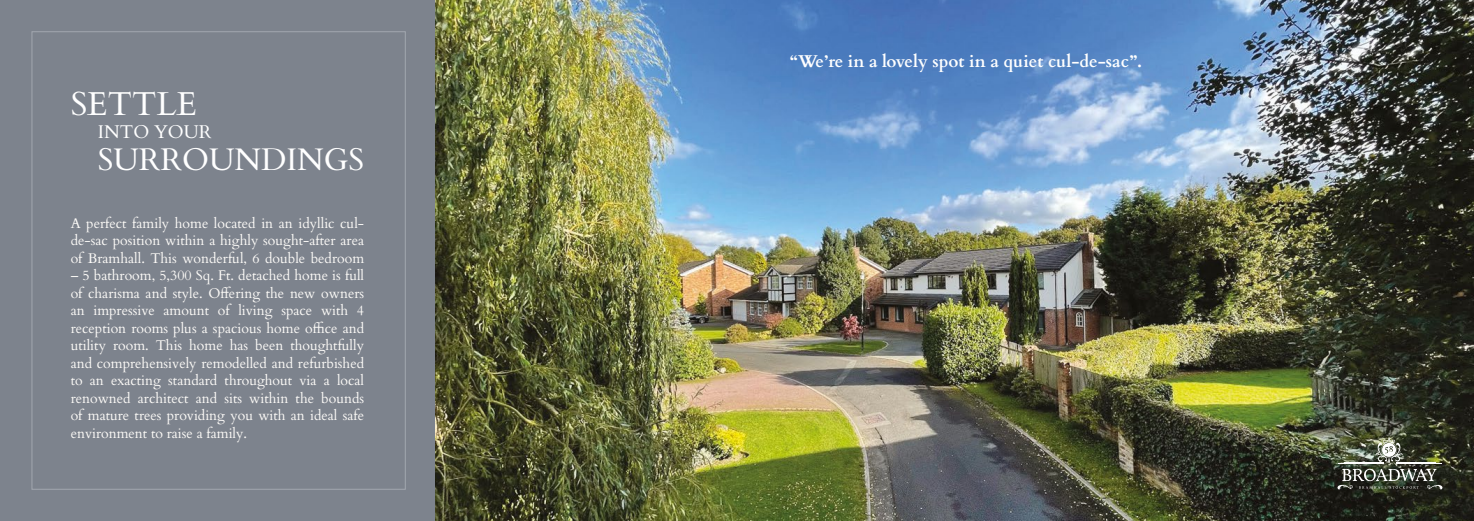
<style>
.page{position:relative;width:1474px;height:521px;background:#fff}
.page>*{position:absolute;margin:0;border:0;box-sizing:border-box;transform-origin:0 0}
.t1{font:33.16px "Cardo";color:#fff}
.t2{font:31.15px "Cardo";color:#fff}
.t3{font:18.46px "Cardo";color:#fff}
.t4{font:700 17.15px "Cardo";color:#fff}
.t5{font:14px/17.5px "Cardo";color:#fdfbf8;text-align:justify}
</style>
<div class="page">
<div style="left:0;top:0;width:1473px;height:521px;background:#7d838d"></div>
<img style="left:435px;top:0;width:1038px;height:521px">
<svg style="left:1374px;top:437px;width:28px;height:26px"></svg>
<hr style="left:1343px;top:462px;width:40px;height:1px;background:#fff">
<hr style="left:1338px;top:463px;width:45px;height:1px;background:#fff">
<hr style="left:1396px;top:462px;width:40px;height:1px;background:#fff">
<hr style="left:1396px;top:463px;width:45px;height:1px;background:#fff">
<svg style="left:1336px;top:469px;width:107px;height:22px;background:#4f534a"></svg>
<h1 class="t1" style="left:71px;top:77px;width:128px">SETTLE</h1>
<h2 class="t2" style="left:98px;top:134px;width:268px">SURROUNDINGS</h2>
<h3 class="t3" style="left:98px;top:117px;width:115px">INTO YOUR</h3>
<p class="t5" style="left:71px;top:213px;width:295px">A perfect family home located in an idyllic cul&shy;de-sac position within a highly sought-after area of Bramhall. This wonderful, 6 double bedroom</p>
<p class="t5" style="left:71px;top:266px;width:295px">– 5 bathroom, 5,300 Sq. Ft. detached home is full of charisma and style. Offering the new owners an impressive amount of living space with 4 reception rooms plus a spacious home office and utility room. This home has been thoughtfully and comprehensively remodelled and refurbished to an exacting standard throughout via a local renowned architect and sits within the bounds of mature trees providing you with an ideal safe environment to raise a family.</p>
<p class="t4" style="left:790px;top:47px;width:353px">“We’re in a lovely spot in a quiet cul-de-sac”.</p>
</div>
